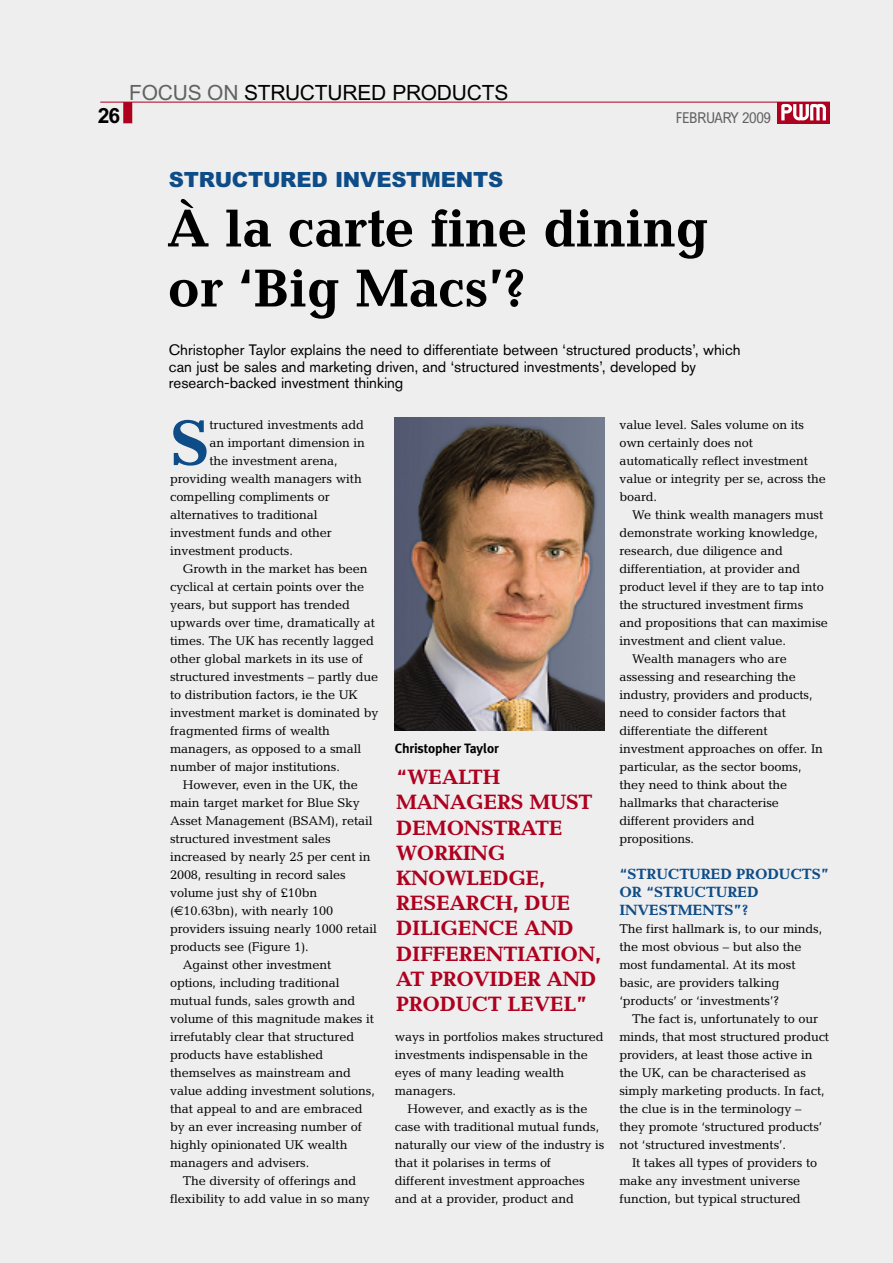
<style>
.page{position:relative;width:893px;height:1263px;background:#eee}
.page>*{position:absolute;margin:0;border:0;box-sizing:border-box;transform-origin:0 0}
.t1{font:65.55px "Candida Bold OV VSFXAA";color:#0e4c87}
.t2{font:54px/60px "Candida Bold OV VSFXAA";letter-spacing:-.01em;color:#000}
.t3{font:21px/25.2px "Candida Bold OV VSFXAA";letter-spacing:-.015em;color:#ae001f}
.t4{font:21px "Arial MT OV YSFXAA";letter-spacing:-.01em;color:#000}
.t5{font:21px "Arial MT Black OV XSFXAA";letter-spacing:-.01em;color:#0e4c87}
.t6{font:21px "Arial MT Bold OV ATFXAA";color:#000}
.t7{font:15px/16.5px "Akzidenz Grotesk BQ";color:#000}
.t8{font:15px/18px "Candida Bold OV VSFXAA";letter-spacing:-.01em;color:#0e4c87}
.t9{font:15px "Arial MT Condensed OV ZSFXAA";letter-spacing:-.025em;color:#626262}
.t10{font:13.5px "Meta Plus Bold Roman OV TSFXAA";letter-spacing:-.01em;color:#000}
.t11{font:12.75px "Candida Roman OV WSFXAA";letter-spacing:-.01em;color:#000}
.s1{color:#626262}
.s2{font-family:"Euro Sans Regular OV OSFXAA"}
</style>
<div class="page">
<hr style="left:100px;top:102px;width:730px;height:1px;background:#ae001f">
<div style="left:778px;top:102px;width:52px;height:21px;background:#ae001f"></div>
<svg style="left:781px;top:104px;width:45px;height:16px"></svg>
<div style="left:123px;top:102px;width:9px;height:21px;background:#ae001f"></div>
<img style="left:395px;top:418px;width:209px;height:312px">
<p class="t4" style="left:129px;top:81px;width:381px"><span class="s1">FOCUS ON</span> STRUCTURED PRODUCTS</p>
<p class="t6" style="left:98px;top:103px;width:24px">26</p>
<p class="t9" style="left:676px;top:109px;width:97px">FEBRUARY 2009</p>
<p class="t5" style="left:169px;top:166px;width:336px">STRUCTURED INVESTMENTS</p>
<p class="t2" style="left:167px;top:198px;width:543px">À LA CARTE FINE DINING<br>OR ‘BIG MACS’?</p>
<p class="t7" style="left:169px;top:342px;width:573px">Christopher Taylor explains the need to differentiate between ‘structured products’, which can just be sales and marketing driven, and ‘structured investments’, developed by research-backed investment thinking</p>
<p class="t1" style="left:170px;top:405px;width:42px">S</p>
<p class="t11" style="left:209px;top:417px;width:156px">tructured investments add</p>
<p class="t11" style="left:209px;top:435px;width:157px">an important dimension in</p>
<p class="t11" style="left:209px;top:453px;width:130px">the investment arena,</p>
<p class="t11" style="left:170px;top:471px;width:193px">providing wealth managers with</p>
<p class="t11" style="left:170px;top:489px;width:161px">compelling compliments or</p>
<p class="t11" style="left:170px;top:507px;width:149px">alternatives to traditional</p>
<p class="t11" style="left:170px;top:525px;width:163px">investment funds and other</p>
<p class="t11" style="left:170px;top:543px;width:124px">investment products.</p>
<p class="t11" style="left:183px;top:561px;width:186px">Growth in the market has been</p>
<p class="t11" style="left:170px;top:579px;width:196px">cyclical at certain points over the</p>
<p class="t11" style="left:170px;top:597px;width:181px">years, but support has trended</p>
<p class="t11" style="left:170px;top:615px;width:207px">upwards over time, dramatically at</p>
<p class="t11" style="left:170px;top:633px;width:205px">times. The UK has recently lagged</p>
<p class="t11" style="left:170px;top:651px;width:195px">other global markets in its use of</p>
<p class="t11" style="left:170px;top:669px;width:209px">structured investments – partly due</p>
<p class="t11" style="left:170px;top:687px;width:189px">to distribution factors, ie the UK</p>
<p class="t11" style="left:170px;top:705px;width:210px">investment market is dominated by</p>
<p class="t11" style="left:170px;top:723px;width:161px">fragmented firms of wealth</p>
<p class="t11" style="left:170px;top:741px;width:193px">managers, as opposed to a small</p>
<p class="t11" style="left:170px;top:759px;width:171px">number of major institutions.</p>
<p class="t11" style="left:183px;top:777px;width:177px">However, even in the UK, the</p>
<p class="t11" style="left:170px;top:795px;width:191px">main target market for Blue Sky</p>
<p class="t11" style="left:170px;top:813px;width:204px">Asset Management (BSAM), retail</p>
<p class="t11" style="left:170px;top:831px;width:162px">structured investment sales</p>
<p class="t11" style="left:170px;top:849px;width:202px">increased by nearly 25 per cent in</p>
<p class="t11" style="left:170px;top:867px;width:177px">2008, resulting in record sales</p>
<p class="t11" style="left:170px;top:885px;width:149px">volume just shy of £10bn</p>
<p class="t11" style="left:170px;top:903px;width:165px">(<span class="s2">E</span>10.63bn), with nearly 100</p>
<p class="t11" style="left:170px;top:921px;width:208px">providers issuing nearly 1000 retail</p>
<p class="t11" style="left:170px;top:939px;width:140px">products see (Figure 1).</p>
<p class="t11" style="left:183px;top:957px;width:150px">Against other investment</p>
<p class="t11" style="left:170px;top:975px;width:171px">options, including traditional</p>
<p class="t11" style="left:170px;top:993px;width:187px">mutual funds, sales growth and</p>
<p class="t11" style="left:170px;top:1011px;width:206px">volume of this magnitude makes it</p>
<p class="t11" style="left:170px;top:1029px;width:186px">irrefutably clear that structured</p>
<p class="t11" style="left:170px;top:1047px;width:155px">products have established</p>
<p class="t11" style="left:170px;top:1065px;width:182px">themselves as mainstream and</p>
<p class="t11" style="left:170px;top:1083px;width:206px">value adding investment solutions,</p>
<p class="t11" style="left:170px;top:1101px;width:194px">that appeal to and are embraced</p>
<p class="t11" style="left:170px;top:1119px;width:193px">by an ever increasing number of</p>
<p class="t11" style="left:170px;top:1137px;width:179px">highly opinionated UK wealth</p>
<p class="t11" style="left:170px;top:1155px;width:141px">managers and advisers.</p>
<p class="t11" style="left:183px;top:1173px;width:175px">The diversity of offerings and</p>
<p class="t11" style="left:170px;top:1191px;width:201px">flexibility to add value in so many</p>
<p class="t10" style="left:395px;top:741px;width:106px">Christopher Taylor</p>
<p class="t3" style="left:396px;top:764px;width:206px">“WEALTH<br>MANAGERS MUST<br>DEMONSTRATE<br>WORKING<br>KNOWLEDGE,<br>RESEARCH, DUE<br>DILIGENCE AND<br>DIFFERENTIATION,<br>AT PROVIDER AND<br>PRODUCT LEVEL”</p>
<p class="t11" style="left:395px;top:1029px;width:210px">ways in portfolios makes structured</p>
<p class="t11" style="left:395px;top:1047px;width:195px">investments indispensable in the</p>
<p class="t11" style="left:395px;top:1065px;width:171px">eyes of many leading wealth</p>
<p class="t11" style="left:395px;top:1083px;width:63px">managers.</p>
<p class="t11" style="left:407px;top:1101px;width:181px">However, and exactly as is the</p>
<p class="t11" style="left:395px;top:1119px;width:206px">case with traditional mutual funds,</p>
<p class="t11" style="left:395px;top:1137px;width:211px">naturally our view of the industry is</p>
<p class="t11" style="left:395px;top:1155px;width:158px">that it polarises in terms of</p>
<p class="t11" style="left:395px;top:1173px;width:192px">different investment approaches</p>
<p class="t11" style="left:395px;top:1191px;width:181px">and at a provider, product and</p>
<p class="t11" style="left:619px;top:417px;width:186px">value level. Sales volume on its</p>
<p class="t11" style="left:619px;top:435px;width:135px">own certainly does not</p>
<p class="t11" style="left:619px;top:453px;width:190px">automatically reflect investment</p>
<p class="t11" style="left:619px;top:471px;width:208px">value or integrity per se, across the</p>
<p class="t11" style="left:619px;top:489px;width:39px">board.</p>
<p class="t11" style="left:632px;top:507px;width:193px">We think wealth managers must</p>
<p class="t11" style="left:619px;top:525px;width:200px">demonstrate working knowledge,</p>
<p class="t11" style="left:619px;top:543px;width:165px">research, due diligence and</p>
<p class="t11" style="left:619px;top:561px;width:182px">differentiation, at provider and</p>
<p class="t11" style="left:619px;top:579px;width:206px">product level if they are to tap into</p>
<p class="t11" style="left:619px;top:597px;width:186px">the structured investment firms</p>
<p class="t11" style="left:619px;top:615px;width:210px">and propositions that can maximise</p>
<p class="t11" style="left:619px;top:633px;width:168px">investment and client value.</p>
<p class="t11" style="left:632px;top:651px;width:156px">Wealth managers who are</p>
<p class="t11" style="left:619px;top:669px;width:178px">assessing and researching the</p>
<p class="t11" style="left:619px;top:687px;width:195px">industry, providers and products,</p>
<p class="t11" style="left:619px;top:705px;width:168px">need to consider factors that</p>
<p class="t11" style="left:619px;top:723px;width:150px">differentiate the different</p>
<p class="t11" style="left:619px;top:741px;width:205px">investment approaches on offer. In</p>
<p class="t11" style="left:619px;top:759px;width:184px">particular, as the sector booms,</p>
<p class="t11" style="left:619px;top:777px;width:169px">they need to think about the</p>
<p class="t11" style="left:619px;top:795px;width:161px">hallmarks that characterise</p>
<p class="t11" style="left:619px;top:813px;width:137px">different providers and</p>
<p class="t11" style="left:619px;top:831px;width:76px">propositions.</p>
<p class="t8" style="left:619px;top:865px;width:211px">“STRUCTURED PRODUCTS”<br>OR “STRUCTURED<br>INVESTMENTS”?</p>
<p class="t11" style="left:619px;top:921px;width:204px">The first hallmark is, to our minds,</p>
<p class="t11" style="left:619px;top:939px;width:184px">the most obvious – but also the</p>
<p class="t11" style="left:619px;top:957px;width:178px">most fundamental. At its most</p>
<p class="t11" style="left:619px;top:975px;width:162px">basic, are providers talking</p>
<p class="t11" style="left:619px;top:993px;width:161px">‘products’ or ‘investments’?</p>
<p class="t11" style="left:632px;top:1011px;width:187px">The fact is, unfortunately to our</p>
<p class="t11" style="left:619px;top:1029px;width:211px">minds, that most structured product</p>
<p class="t11" style="left:619px;top:1047px;width:195px">providers, at least those active in</p>
<p class="t11" style="left:619px;top:1065px;width:188px">the UK, can be characterised as</p>
<p class="t11" style="left:619px;top:1083px;width:207px">simply marketing products. In fact,</p>
<p class="t11" style="left:619px;top:1101px;width:184px">the clue is in the terminology –</p>
<p class="t11" style="left:619px;top:1119px;width:205px">they promote ‘structured products’</p>
<p class="t11" style="left:619px;top:1137px;width:168px">not ‘structured investments’.</p>
<p class="t11" style="left:632px;top:1155px;width:187px">It takes all types of providers to</p>
<p class="t11" style="left:619px;top:1173px;width:182px">make any investment universe</p>
<p class="t11" style="left:619px;top:1191px;width:183px">function, but typical structured</p>
</div>
